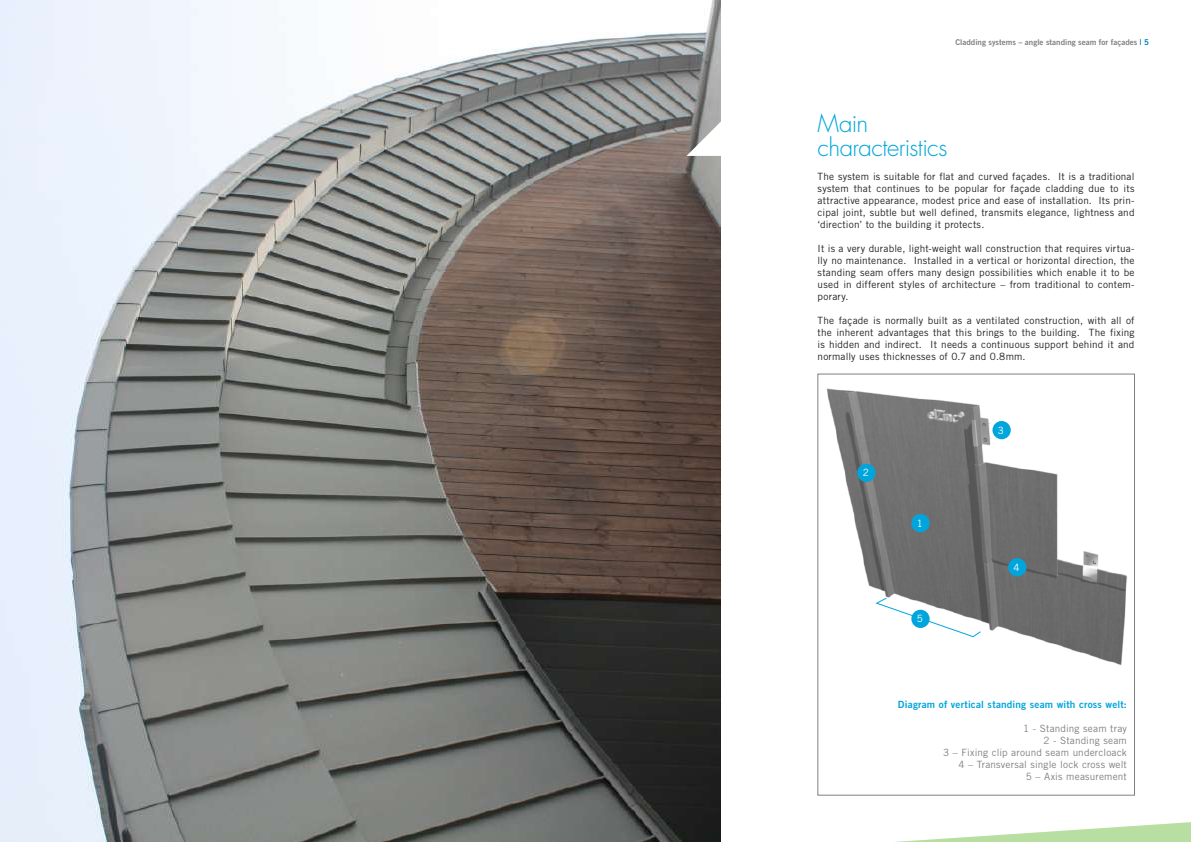
<style>
.page{position:relative;width:1191px;height:842px;background:#fff}
.page>*{position:absolute;margin:0;border:0;box-sizing:border-box;transform-origin:0 0}
.t1{font:300 24px/24px "Futura Std";letter-spacing:-.025em;color:#00a6db}
.t2{font:10px/12px "Trade Gothic LT Std";letter-spacing:.015em;color:#231f20;text-align:justify}
.t3{font:10px/12px "Trade Gothic LT Std";letter-spacing:.015em;color:#808083;text-align:right}
.t4{font:10px "Trade Gothic LT Std Bd 2";letter-spacing:.02em;color:#00a6db}
.t5{font:10px "Trade Gothic LT Std";color:#fff}
.t6{font:8px "Trade Gothic LT Std Bd 2";color:#808083}
.s1{color:#007fb2}
</style>
<div class="page">
<svg style="left:895px;top:822px;width:296px;height:20px"></svg>
<img style="left:0;top:0;width:720px;height:842px">
<svg style="left:686px;top:118px;width:35px;height:38px"></svg>
<img style="left:827px;top:388px;width:300px;height:277px">
<div style="left:817px;top:374px;width:317px;height:421px;border:1px solid #808083"></div>
<div style="left:911px;top:514px;width:18px;height:18px;background:#00a6db;border-radius:50%"></div>
<div style="left:857px;top:464px;width:18px;height:18px;background:#00a6db;border-radius:50%"></div>
<div style="left:992px;top:421px;width:18px;height:18px;background:#00a6db;border-radius:50%"></div>
<div style="left:1008px;top:558px;width:18px;height:18px;background:#00a6db;border-radius:50%"></div>
<svg style="left:874px;top:597px;width:108px;height:41px"></svg>
<div style="left:911px;top:610px;width:18px;height:18px;background:#00a6db;border-radius:50%"></div>
<p class="t6" style="left:955px;top:37px;width:195px">Cladding systems – angle standing seam for façades <span class="s1">| 5</span></p>
<h1 class="t1" style="left:817px;top:112px;width:131px">Main characteristics</h1>
<p class="t2" style="left:817px;top:170px;width:318px">The system is suitable for flat and curved façades. It is a traditional system that continues to be popular for façade cladding due to its attractive appearance, modest price and ease of installation. Its prin&shy;cipal joint, subtle but well defined, transmits elegance, lightness and ‘direction’ to the building it protects.</p>
<p class="t2" style="left:817px;top:242px;width:318px">It is a very durable, light-weight wall construction that requires virtua&shy;lly no maintenance. Installed in a vertical or horizontal direction, the standing seam offers many design possibilities which enable it to be used in different styles of architecture – from traditional to contem&shy;porary.</p>
<p class="t2" style="left:817px;top:314px;width:318px">The façade is normally built as a ventilated construction, with all of the inherent advantages that this brings to the building. The fixing is hidden and indirect. It needs a continuous support behind it and normally uses thicknesses of 0.7 and 0.8mm.</p>
<p class="t5" style="left:862px;top:467px;width:8px">2</p>
<p class="t5" style="left:916px;top:517px;width:8px">1</p>
<p class="t5" style="left:916px;top:613px;width:8px">5</p>
<p class="t5" style="left:998px;top:424px;width:8px">3</p>
<p class="t5" style="left:1013px;top:561px;width:8px">4</p>
<p class="t4" style="left:898px;top:698px;width:230px">Diagram of vertical standing seam with cross welt:</p>
<p class="t3" style="left:943px;top:722px;width:185px">1 - Standing seam tray<br>2 - Standing seam<br>3 – Fixing clip around seam undercloack<br>4 – Transversal single lock cross welt<br>5 – Axis measurement</p>
</div>
